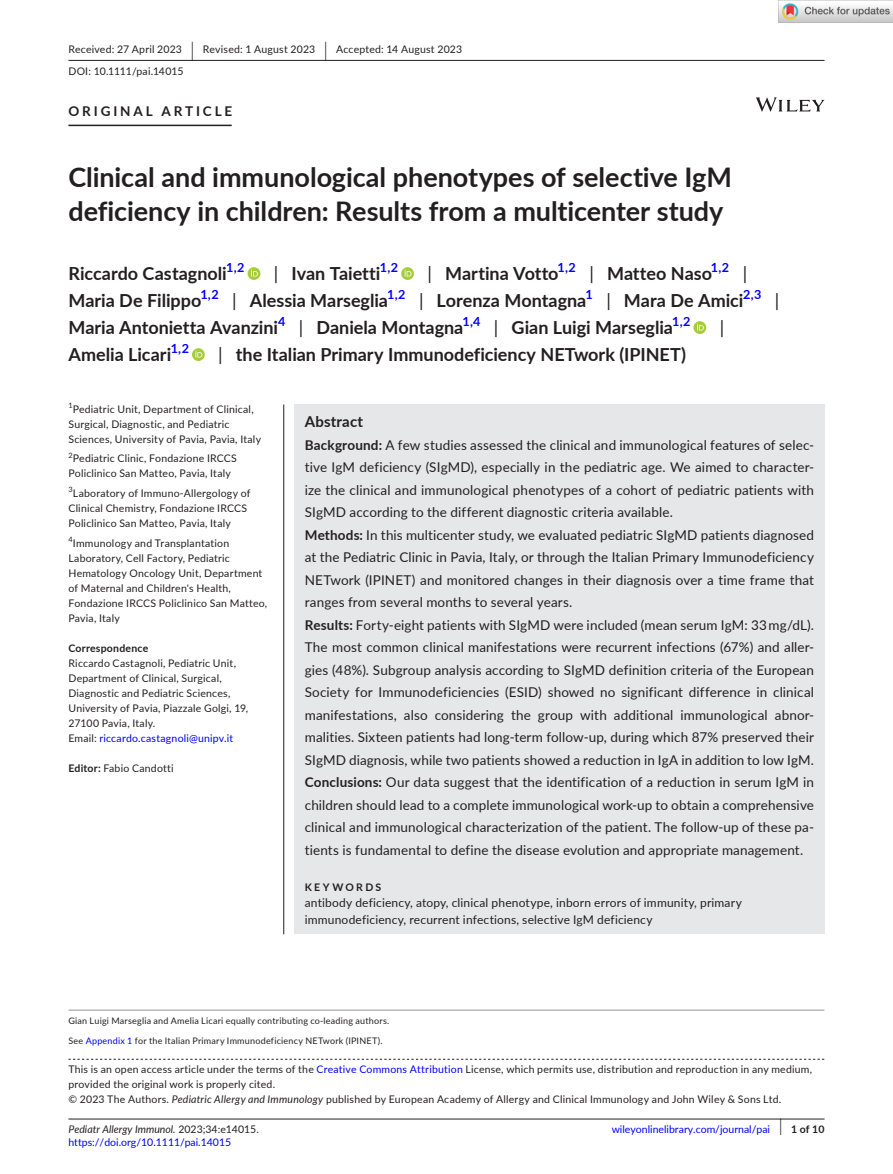
<style>
.page{position:relative;width:893px;height:1174px;background:#fff}
.page>*{position:absolute;margin:0;border:0;box-sizing:border-box;transform-origin:0 0}
.t1{font:700 27px/34.5px "Lato";color:#231f20}
.t2{font:700 18px "Lato";color:#231f20}
.t3{font:18px "Lato";color:#231f20}
.t4{font:700 15px "Lato";letter-spacing:.015em;color:#231f20}
.t5{font:13.5px/22.5px "Lato";letter-spacing:.01em;color:#231f20}
.t6{font:700 13.5px "Lato";letter-spacing:.215em;color:#231f20}
.t7{font:700 12.6px "Lato";color:#00f}
.t8{font:12px/16.5px "Lato";letter-spacing:.015em;color:#231f20}
.t9{font:10.5px/15px "Lato";letter-spacing:.02em;color:#231f20}
.t10{font:10.5px "Lato";color:#00f}
.t11{font:italic 10.5px "Lato";color:#231f20}
.t12{font:700 10.5px "Lato";letter-spacing:.02em;color:#231f20}
.t13{font:700 10.5px "Lato";letter-spacing:.22em;color:#231f20}
.t14{font:9px/19.5px "Lato";letter-spacing:.025em;color:#231f20}
.s1{font-size:19.65px}
.s2{font-weight:400}
.s3{color:#00f}
.s4{font-weight:700}
.s5{font-style:italic}
.s6{font-style:normal}
.s7{font-weight:400;font-size:17.4px}
</style>
<div class="page">
<hr style="left:68px;top:1118px;width:756px;height:1px;background:#231f20">
<svg style="left:756px;top:97px;width:68px;height:15px"></svg>
<hr style="left:68px;top:60px;width:756px;height:1px;background:#231f20">
<hr style="left:68px;top:125px;width:164px;height:1px;background:#231f20">
<svg style="left:248px;top:267px;width:12px;height:13px"></svg>
<svg style="left:251px;top:269px;width:7px;height:7px"></svg>
<svg style="left:401px;top:267px;width:13px;height:13px"></svg>
<svg style="left:405px;top:269px;width:7px;height:7px"></svg>
<svg style="left:693px;top:321px;width:13px;height:13px"></svg>
<svg style="left:697px;top:323px;width:7px;height:7px"></svg>
<svg style="left:192px;top:348px;width:13px;height:13px"></svg>
<svg style="left:195px;top:350px;width:7px;height:7px"></svg>
<svg style="left:68px;top:1058px;width:756px;height:1px"></svg>
<hr style="left:68px;top:1009px;width:756px;height:1px;background:#939598">
<div style="left:294px;top:404px;width:530px;height:530px;background:#e6e7e9"></div>
<hr style="left:283px;top:404px;width:1px;height:530px;background:#231f20">
<img style="left:779px;top:0;width:114px;height:23px">
<p class="t9" style="left:68px;top:38px;width:395px;line-height:21.8px">Received: 27 April 2023 <span class="s1">|</span> Revised: 1 August 2023 <span class="s1">|</span> Accepted: 14 August 2023<br>DOI: 10.1111/pai.14015</p>
<p class="t6" style="left:68px;top:101px;width:165px">ORIGINAL ARTICLE</p>
<h1 class="t1" style="left:68px;top:159px;width:665px">Clinical and immunological phenotypes of selective IgM deficiency in children: Results from a multicenter study</h1>
<h2 class="t2" style="left:68px;top:260px;width:160px">Riccardo Castagnoli</h2>
<p class="t7" style="left:226px;top:258px;width:20px">1,2</p>
<h2 class="t2" style="left:274px;top:260px;width:108px"><span class="s2">|</span> Ivan Taietti</h2>
<p class="t7" style="left:380px;top:258px;width:20px">1,2</p>
<h2 class="t2" style="left:427px;top:260px;width:133px"><span class="s2">|</span> Martina Votto</h2>
<p class="t7" style="left:558px;top:258px;width:20px">1,2</p>
<h2 class="t2" style="left:589px;top:260px;width:124px"><span class="s2">|</span> Matteo Naso</h2>
<p class="t7" style="left:711px;top:258px;width:20px">1,2</p>
<h2 class="t3" style="left:743px;top:260px;width:6px">|</h2>
<h2 class="t2" style="left:68px;top:287px;width:134px">Maria De Filippo</h2>
<p class="t7" style="left:200px;top:285px;width:20px">1,2</p>
<h2 class="t2" style="left:232px;top:287px;width:157px"><span class="s2">|</span> Alessia Marseglia</h2>
<p class="t7" style="left:387px;top:285px;width:20px">1,2</p>
<h2 class="t2" style="left:419px;top:287px;width:169px"><span class="s2">|</span> Lorenza Montagna</h2>
<p class="t7" style="left:585px;top:285px;width:9px">1</p>
<h2 class="t2" style="left:606px;top:287px;width:139px"><span class="s2">|</span> Mara De Amici</h2>
<p class="t7" style="left:743px;top:285px;width:20px">2,3</p>
<h2 class="t3" style="left:775px;top:287px;width:6px">|</h2>
<h2 class="t2" style="left:68px;top:314px;width:211px">Maria Antonietta Avanzini</h2>
<p class="t7" style="left:278px;top:312px;width:9px">4</p>
<h2 class="t2" style="left:299px;top:314px;width:166px"><span class="s2">|</span> Daniela Montagna</h2>
<p class="t7" style="left:462px;top:312px;width:19px">1,4</p>
<h2 class="t2" style="left:494px;top:314px;width:181px"><span class="s2">|</span> Gian Luigi Marseglia</h2>
<p class="t7" style="left:672px;top:312px;width:20px">1,2</p>
<h2 class="t3" style="left:720px;top:314px;width:6px">|</h2>
<h2 class="t2" style="left:68px;top:341px;width:104px">Amelia Licari</h2>
<p class="t7" style="left:171px;top:339px;width:20px">1,2</p>
<h2 class="t2" style="left:218px;top:341px;width:469px"><span class="s2">|</span> the Italian Primary Immunodeficiency NETwork (IPINET)</h2>
<p class="t9" style="left:68px;top:401px;width:194px"><sup>1</sup>Pediatric Unit, Department of Clinical,<br>Surgical, Diagnostic, and Pediatric<br>Sciences, University of Pavia, Pavia, Italy</p>
<p class="t9" style="left:68px;top:451px;width:170px"><sup>2</sup>Pediatric Clinic, Fondazione IRCCS<br>Policlinico San Matteo, Pavia, Italy</p>
<p class="t9" style="left:68px;top:485px;width:184px"><sup>3</sup>Laboratory of Immuno-Allergology of<br>Clinical Chemistry, Fondazione IRCCS<br>Policlinico San Matteo, Pavia, Italy</p>
<p class="t9" style="left:68px;top:535px;width:200px"><sup>4</sup>Immunology and Transplantation Laboratory, Cell Factory, Pediatric Hematology Oncology Unit, Department of Maternal and Children's Health, Fondazione IRCCS Policlinico San Matteo, Pavia, Italy</p>
<p class="t12" style="left:68px;top:640px;width:81px">Correspondence</p>
<p class="t9" style="left:68px;top:655px;width:181px">Riccardo Castagnoli, Pediatric Unit, Department of Clinical, Surgical, Diagnostic and Pediatric Sciences, University of Pavia, Piazzale Golgi, 19, 27100 Pavia, Italy.<br>Email: <span class="s3">riccardo.castagnoli@unipv.it</span></p>
<p class="t9" style="left:68px;top:760px;width:107px"><span class="s4">Editor:</span> Fabio Candotti</p>
<p class="t4" style="left:305px;top:410px;width:60px">Abstract</p>
<p class="t5" style="left:305px;top:433px;width:511px"><span class="s4">Background:</span> A few studies assessed the clinical and immunological features of selec&shy;tive IgM deficiency (SIgMD), especially in the pediatric age. We aimed to character&shy;ize the clinical and immunological phenotypes of a cohort of pediatric patients with SIgMD according to the different diagnostic criteria available.<br><span class="s4">Methods:</span> In this multicenter study, we evaluated pediatric SIgMD patients diagnosed at the Pediatric Clinic in Pavia, Italy, or through the Italian Primary Immunodeficiency NETwork (IPINET) and monitored changes in their diagnosis over a time frame that ranges from several months to several years.<br><span class="s4">Results:</span> Forty-eight patients with SIgMD were included (mean serum IgM: 33 mg/dL).<br>The most common clinical manifestations were recurrent infections (67%) and aller&shy;gies (48%). Subgroup analysis according to SIgMD definition criteria of the European Society for Immunodeficiencies (ESID) showed no significant difference in clinical manifestations, also considering the group with additional immunological abnor&shy;malities. Sixteen patients had long-term follow-up, during which 87% preserved their SIgMD diagnosis, while two patients showed a reduction in IgA in addition to low IgM.<br><span class="s4">Conclusions:</span> Our data suggest that the identification of a reduction in serum IgM in children should lead to a complete immunological work-up to obtain a comprehensive clinical and immunological characterization of the patient. The follow-up of these pa&shy;tients is fundamental to define the disease evolution and appropriate management.</p>
<p class="t13" style="left:305px;top:879px;width:78px">KEYWORDS</p>
<p class="t8" style="left:305px;top:894px;width:439px">antibody deficiency, atopy, clinical phenotype, inborn errors of immunity, primary immunodeficiency, recurrent infections, selective IgM deficiency</p>
<p class="t14" style="left:68px;top:1010px;width:322px">Gian Luigi Marseglia and Amelia Licari equally contributing co-leading authors.<br>See <span class="s3">Appendix 1</span> for the Italian Primary Immunodeficiency NETwork (IPINET).</p>
<p class="t9" style="left:68px;top:1061px;width:745px">This is an open access article under the terms of the <span class="s3">Creative Commons Attribution</span> License, which permits use, distribution and reproduction in any medium, provided the original work is properly cited.<br>© 2023 The Authors. <span class="s5">Pediatric Allergy and Immunology</span> published by European Academy of Allergy and Clinical Immunology and John Wiley &amp; Sons Ltd.</p>
<p class="t11" style="left:68px;top:1121px;width:192px">Pediatr Allergy Immunol. <span class="s6">2023;34:e14015.</span></p>
<p class="t12" style="left:779px;top:1121px;width:46px"><span class="s7">|</span> 1 of 10</p>
<p class="t10" style="left:68px;top:1135px;width:164px">https://doi.org/10.1111/pai.14015</p>
<p class="t10" style="left:612px;top:1121px;width:160px">wileyonlinelibrary.com/journal/pai</p>
</div>
